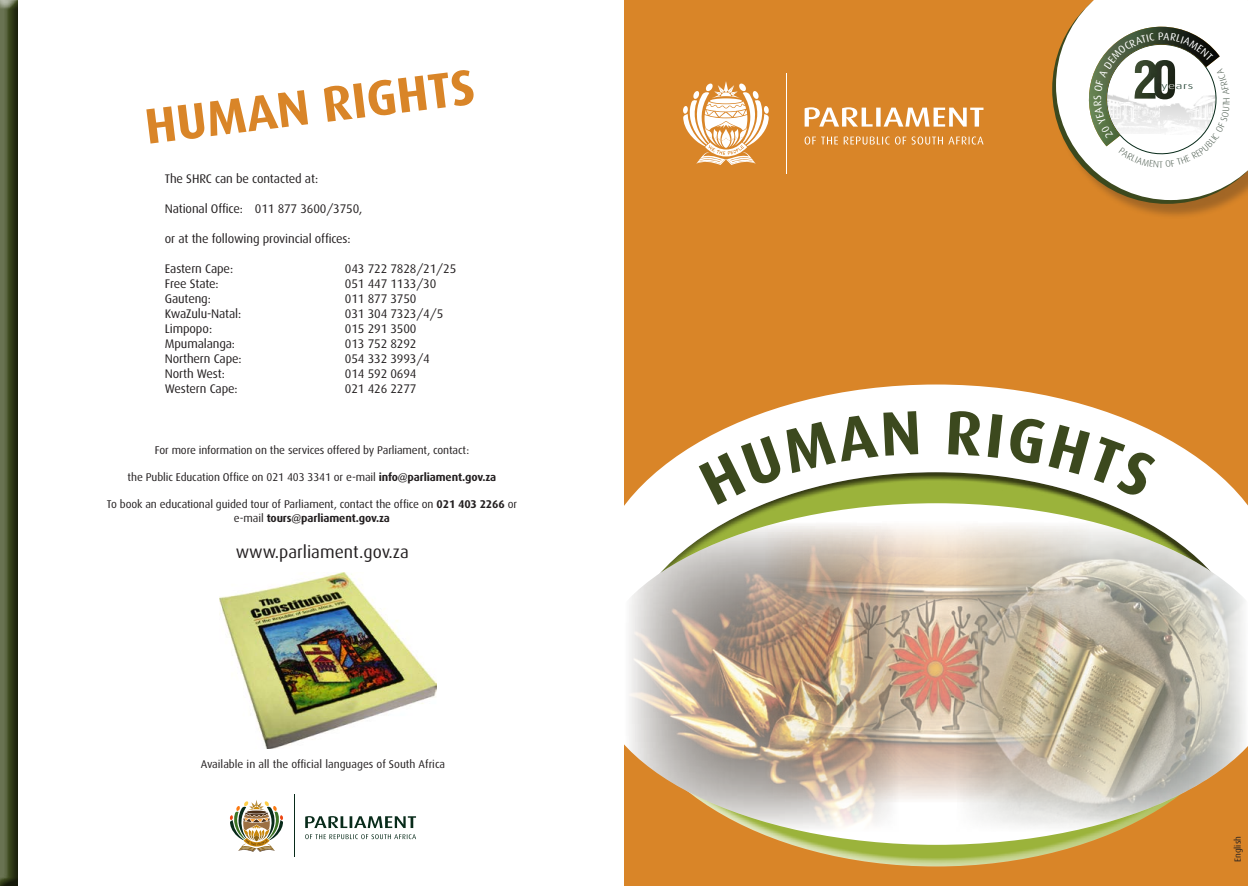
<style>
.page{position:relative;width:1248px;height:886px;background:#fff}
.page>*{position:absolute;margin:0;border:0;box-sizing:border-box;transform-origin:0 0}
.t1{font:700 50px "Dax";color:#d98528}
.t2{font:17.5px "Dax";color:#231f20}
.t3{font:12.5px "Dax";letter-spacing:-.01em;color:#231f20}
.t4{font:11.25px/13.5px "Dax";letter-spacing:-.01em;color:#231f20;text-align:center}
.t5{font:10.62px "Dax";color:#fff}
.t6{font:300 9px "Dax";letter-spacing:.035em;color:#072a19;scale:1.55 1}
.t7{font:8.88px "Dax";color:#231f20}
.s1{font-weight:700}
.s2{color:#fff}
</style>
<div class="page">
<img style="left:220px;top:572px;width:216px;height:177px">
<div style="left:0;top:0;width:20px;height:886px;background:#231f20;opacity:.75"></div>
<div style="left:624px;top:714px;width:623px;height:172px;background:#d98528"></div>
<div style="left:624px;top:0;width:623px;height:523px;background:#d98528"></div>
<svg style="left:659px;top:384px;width:555px;height:86px"></svg>
<div style="left:617px;top:603px;width:620px;height:265px;background:#fff;opacity:.75"></div>
<div style="left:624px;top:470px;width:623px;height:299px;background:#231f20;opacity:.75"></div>
<svg style="left:617px;top:503px;width:630px;height:342px;fill:#fff"></svg>
<img style="left:898px;top:521px;width:58px;height:281px">
<img style="left:956px;top:521px;width:291px;height:311px">
<img style="left:624px;top:521px;width:274px;height:311px">
<div style="left:1053px;top:0;width:194px;height:219px;background:#231f20;opacity:.3"></div>
<hr style="left:786px;top:73px;width:1px;height:100px;background:#fff">
<svg style="left:683px;top:81px;width:86px;height:84px"></svg>
<svg style="left:804px;top:107px;width:179px;height:20px"></svg>
<svg style="left:804px;top:136px;width:179px;height:9px"></svg>
<hr style="left:294px;top:795px;width:1px;height:62px;background:#082b1a">
<svg style="left:230px;top:800px;width:53px;height:52px"></svg>
<svg style="left:305px;top:816px;width:111px;height:12px"></svg>
<svg style="left:305px;top:834px;width:111px;height:5px"></svg>
<svg style="left:1052px;top:0;width:195px;height:204px;background:#d9d1c1"></svg>
<svg style="left:698px;top:411px;width:220px;height:94px;background:#e9e8d3"></svg>
<div style="left:948px;top:410px;width:33px;height:46px;background:#fff"></div>
<svg style="left:987px;top:414px;width:170px;height:85px;background:#efeee2"></svg>
<p class="t1" style="left:142px;top:99px;width:333px;rotate:-7deg">HUMAN RIGHTS</p>
<p class="t3" style="left:165px;top:171px;width:155px">The SHRC can be contacted at:</p>
<p class="t3" style="left:165px;top:201px;width:199px">National Office: 011 877 3600/3750,</p>
<p class="t3" style="left:165px;top:231px;width:187px">or at the following provincial offices:</p>
<p class="t3" style="left:165px;top:261px;width:70px">Eastern Cape:</p>
<p class="t3" style="left:345px;top:261px;width:113px">043 722 7828/21/25</p>
<p class="t3" style="left:165px;top:276px;width:55px">Free State:</p>
<p class="t3" style="left:345px;top:276px;width:93px">051 447 1133/30</p>
<p class="t3" style="left:165px;top:291px;width:48px">Gauteng:</p>
<p class="t3" style="left:345px;top:291px;width:73px">011 877 3750</p>
<p class="t3" style="left:165px;top:306px;width:78px">KwaZulu-Natal:</p>
<p class="t3" style="left:345px;top:306px;width:100px">031 304 7323/4/5</p>
<p class="t3" style="left:165px;top:321px;width:49px">Limpopo:</p>
<p class="t3" style="left:345px;top:321px;width:73px">015 291 3500</p>
<p class="t3" style="left:165px;top:336px;width:72px">Mpumalanga:</p>
<p class="t3" style="left:345px;top:336px;width:73px">013 752 8292</p>
<p class="t3" style="left:165px;top:351px;width:78px">Northern Cape:</p>
<p class="t3" style="left:345px;top:351px;width:86px">054 332 3993/4</p>
<p class="t3" style="left:165px;top:366px;width:62px">North West:</p>
<p class="t3" style="left:345px;top:366px;width:73px">014 592 0694</p>
<p class="t3" style="left:165px;top:381px;width:74px">Western Cape:</p>
<p class="t3" style="left:345px;top:381px;width:73px">021 426 2277</p>
<p class="t4" style="left:155px;top:443px;width:316px">For more information on the services offered by Parliament, contact:</p>
<p class="t4" style="left:128px;top:470px;width:370px">the Public Education Office on 021 403 3341 or e-mail <span class="s1">info@parliament.gov.za</span></p>
<p class="t4" style="left:107px;top:497px;width:411px">To book an educational guided tour of Parliament, contact the office on <span class="s1">021 403 2266</span> or e-mail <span class="s1">tours@parliament.gov.za</span></p>
<p class="t2" style="left:236px;top:543px;width:175px">www.parliament.gov.za</p>
<p class="t4" style="left:201px;top:758px;width:246px">Available in all the official languages of South Africa</p>
<p class="t5" style="left:1091px;top:100px;width:7px;rotate:-90deg">S</p>
<p class="t6" style="left:1161px;top:81px;width:22px">y<span class="s2">e</span>ars</p>
<p class="t7" style="left:1232px;top:862px;width:28px;rotate:-90deg">English</p>
</div>
